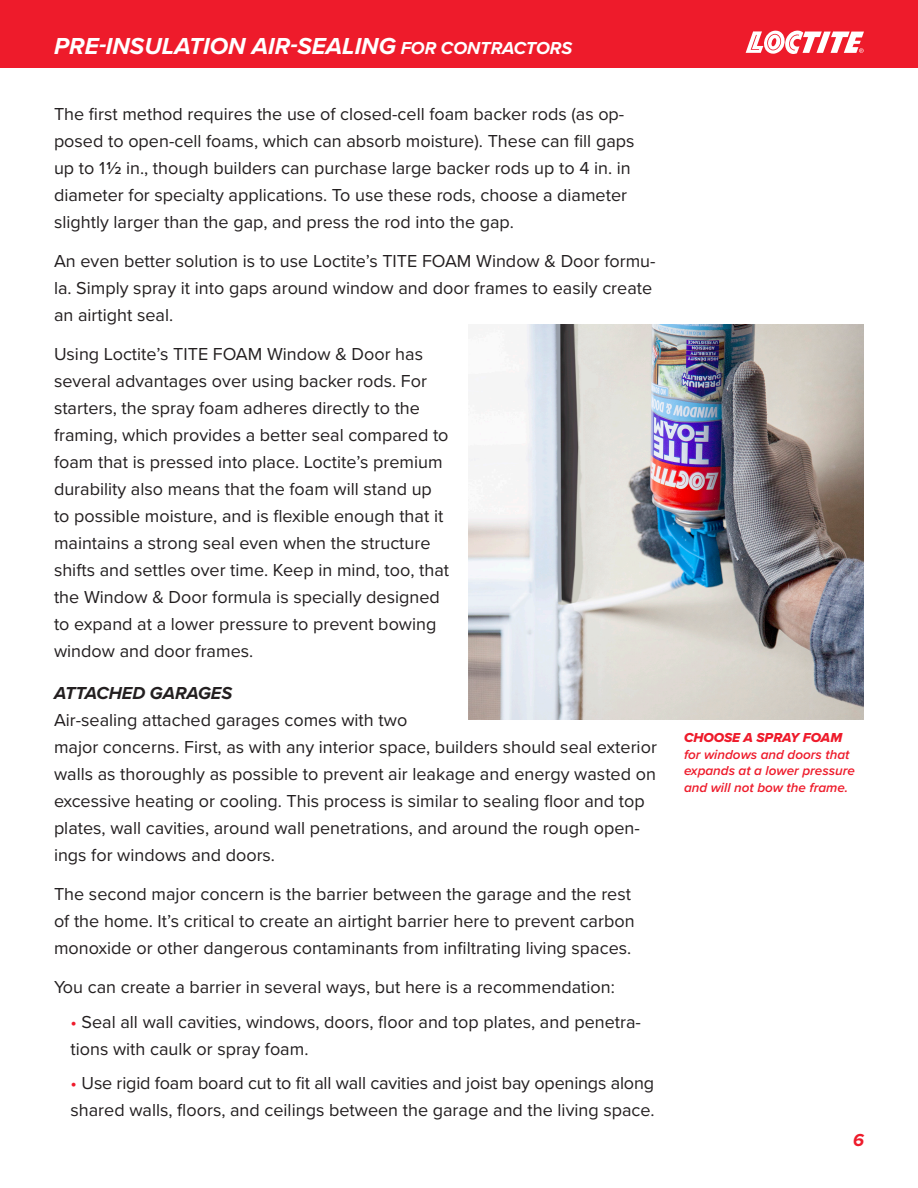
<style>
.page{position:relative;width:918px;height:1188px;background:#fff}
.page>*{position:absolute;margin:0;border:0;box-sizing:border-box;transform-origin:0 0}
.t1{font:italic 700 24px "Proxima Nova";color:#fff}
.t2{font:18px/27px "Proxima Nova";color:#231f20}
.t3{font:italic 700 18px "Proxima Nova";color:#231f20}
.t4{font:italic 700 18px "Proxima Nova";color:#ee1b2b}
.t5{font:italic 600 13.5px/16.5px "Proxima Nova";color:#ee1b2b}
.s1{font-size:18px}
.s2{font-weight:600}
.s3{color:#ee1b2b}
.s4{font-family:"Proxima Nova Extrabld It";font-weight:400;font-style:normal}
</style>
<div class="page">
<div style="left:0;top:0;width:918px;height:68px;background:#ee1b2b"></div>
<svg style="left:746px;top:30px;width:118px;height:24px"></svg>
<img style="left:468px;top:324px;width:396px;height:396px">
<h1 class="t1" style="left:54px;top:28px;width:519px">PRE-INSULATION AIR-SEALING <span class="s1">FOR CONTRACTORS</span></h1>
<p class="t2" style="left:54px;top:100px;width:582px">The first method requires the use of closed-cell foam backer rods (as op&shy;posed to open-cell foams, which can absorb moisture). These can fill gaps up to 1<span class="s2">1/2</span> in., though builders can purchase large backer rods up to 4 in. in diameter for specialty applications. To use these rods, choose a diameter slightly larger than the gap, and press the rod into the gap.</p>
<p class="t2" style="left:54px;top:247px;width:603px">An even better solution is to use Loctite’s TITE FOAM Window &amp; Door formu&shy;la. Simply spray it into gaps around window and door frames to easily create an airtight seal.</p>
<p class="t2" style="left:54px;top:340px;width:397px">Using Loctite’s TITE FOAM Window &amp; Door has several advantages over using backer rods. For starters, the spray foam adheres directly to the framing, which provides a better seal compared to foam that is pressed into place. Loctite’s premium durability also means that the foam will stand up to possible moisture, and is flexible enough that it maintains a strong seal even when the structure shifts and settles over time. Keep in mind, too, that the Window &amp; Door formula is specially designed to expand at a lower pressure to prevent bowing window and door frames.</p>
<p class="t3" style="left:54px;top:680px;width:180px">ATTACHED GARAGES</p>
<p class="t2" style="left:54px;top:706px;width:604px">Air-sealing attached garages comes with two<br>major concerns. First, as with any interior space, builders should seal exterior walls as thoroughly as possible to prevent air leakage and energy wasted on excessive heating or cooling. This process is similar to sealing floor and top plates, wall cavities, around wall penetrations, and around the rough open&shy;ings for windows and doors.</p>
<p class="t2" style="left:54px;top:880px;width:582px">The second major concern is the barrier between the garage and the rest of the home. It’s critical to create an airtight barrier here to prevent carbon monoxide or other dangerous contaminants from infiltrating living spaces.</p>
<p class="t2" style="left:54px;top:973px;width:562px">You can create a barrier in several ways, but here is a recommendation:</p>
<p class="t2" style="left:70px;top:1007px;width:572px"><span class="s3">•</span> Seal all wall cavities, windows, doors, floor and top plates, and penetra&shy;tions with caulk or spray foam.</p>
<p class="t2" style="left:70px;top:1069px;width:586px"><span class="s3">•</span> Use rigid foam board cut to fit all wall cavities and joist bay openings along shared walls, floors, and ceilings between the garage and the living space.</p>
<p class="t5" style="left:684px;top:729px;width:173px"><span class="s4">CHOOSE A SPRAY FOAM </span>for windows and doors that expands at a lower pressure and will not bow the frame.</p>
<p class="t4" style="left:853px;top:1127px;width:12px">6</p>
</div>
